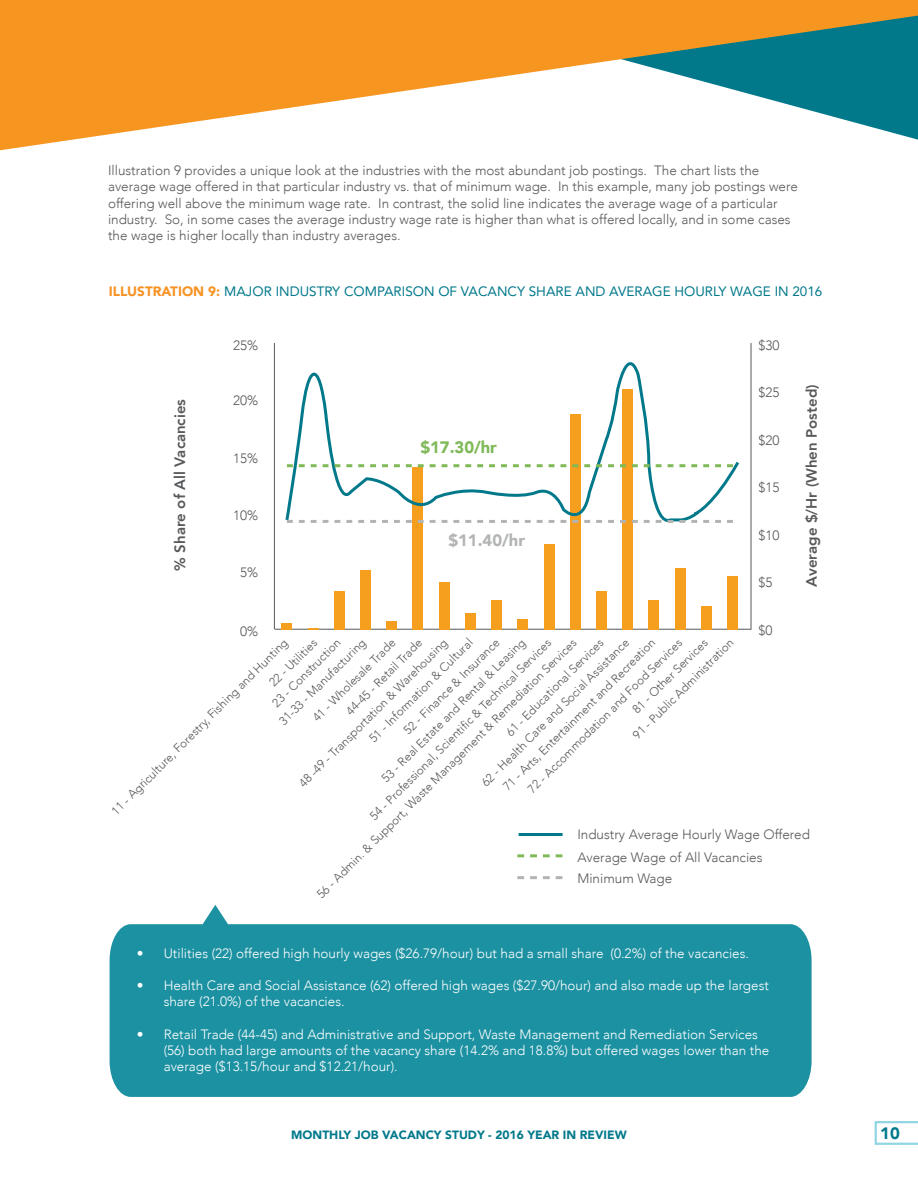
<style>
.page{position:relative;width:918px;height:1188px;background:#fff}
.page>*{position:absolute;margin:0;border:0;box-sizing:border-box;transform-origin:0 0}
.t1{font:900 16.5px "Avenir";color:#7fb958}
.t2{font:900 16.5px "Avenir";color:#b2b4b3}
.t3{font:900 16.5px "Avenir";color:#02798b}
.t4{font:800 15px "Avenir";color:#57585a}
.t5{font:300 13.5px/16.2px "Avenir";color:#57585a}
.t6{font:300 13.5px/16.2px "Avenir";color:#fff}
.t7{font:13.5px "Avenir LT Std";color:#02798b}
.t8{font:300 12px "Avenir";color:#57585a}
.t9{font:900 12px "Avenir";color:#02798b}
.s1{font-weight:900;color:#f79324}
</style>
<div class="page">
<svg style="left:875px;top:1121px;width:43px;height:24px"></svg>
<svg style="left:0;top:0;width:918px;height:150px;fill:#f79521"></svg>
<hr style="left:274px;top:343px;width:1px;height:286px;background:#57585a">
<hr style="left:751px;top:343px;width:1px;height:286px;background:#57585a">
<hr style="left:275px;top:629px;width:476px;height:1px;background:#57585a">
<div style="left:282px;top:623px;width:10px;height:7px;background:#f69e1d"></div>
<div style="left:334px;top:591px;width:11px;height:39px;background:#f69e1d"></div>
<div style="left:386px;top:621px;width:11px;height:9px;background:#f69e1d"></div>
<div style="left:413px;top:467px;width:10px;height:163px;background:#f69e1d"></div>
<div style="left:439px;top:582px;width:11px;height:48px;background:#f69e1d"></div>
<div style="left:465px;top:613px;width:11px;height:17px;background:#f69e1d"></div>
<div style="left:491px;top:600px;width:11px;height:30px;background:#f69e1d"></div>
<div style="left:518px;top:619px;width:10px;height:11px;background:#f69e1d"></div>
<div style="left:544px;top:544px;width:10px;height:86px;background:#f69e1d"></div>
<div style="left:570px;top:414px;width:11px;height:216px;background:#f69e1d"></div>
<div style="left:596px;top:591px;width:11px;height:39px;background:#f69e1d"></div>
<div style="left:622px;top:389px;width:11px;height:241px;background:#f69e1d"></div>
<div style="left:649px;top:600px;width:10px;height:30px;background:#f69e1d"></div>
<div style="left:675px;top:568px;width:10px;height:62px;background:#f69e1d"></div>
<div style="left:701px;top:606px;width:11px;height:24px;background:#f69e1d"></div>
<div style="left:727px;top:576px;width:11px;height:54px;background:#f69e1d"></div>
<div style="left:360px;top:570px;width:11px;height:60px;background:#f69e1d"></div>
<svg style="left:308px;top:628px;width:10px;height:2px"></svg>
<svg style="left:285px;top:362px;width:454px;height:167px"></svg>
<svg style="left:287px;top:464px;width:446px;height:3px"></svg>
<svg style="left:517px;top:854px;width:45px;height:3px"></svg>
<svg style="left:287px;top:520px;width:446px;height:3px"></svg>
<svg style="left:517px;top:876px;width:45px;height:3px"></svg>
<svg style="left:110px;top:905px;width:702px;height:192px;background:#339cab"></svg>
<hr style="left:519px;top:833px;width:44px;height:3px;background:#02798b">
<p class="t5" style="left:108px;top:162px;width:691px">Illustration 9 provides a unique look at the industries with the most abundant job postings. The chart lists the average wage offered in that particular industry vs. that of minimum wage. In this example, many job postings were offering well above the minimum wage rate. In contrast, the solid line indicates the average wage of a particular industry. So, in some cases the average industry wage rate is higher than what is offered locally, and in some cases the wage is higher locally than industry averages.</p>
<p class="t7" style="left:109px;top:283px;width:715px"><span class="s1">ILLUSTRATION 9:</span> MAJOR INDUSTRY COMPARISON OF VACANCY SHARE AND AVERAGE HOURLY WAGE IN 2016</p>
<p class="t4" style="left:168px;top:571px;width:173px;rotate:-90deg">% Share of All Vacancies</p>
<p class="t5" style="left:233px;top:337px;width:27px">25%</p>
<p class="t5" style="left:758px;top:337px;width:23px">$30</p>
<p class="t5" style="left:758px;top:385px;width:23px">$25</p>
<p class="t5" style="left:758px;top:432px;width:23px">$20</p>
<p class="t5" style="left:758px;top:480px;width:23px">$15</p>
<p class="t5" style="left:758px;top:527px;width:23px">$10</p>
<p class="t5" style="left:233px;top:392px;width:27px">20%</p>
<p class="t1" style="left:420px;top:433px;width:78px">$17.30/hr</p>
<p class="t5" style="left:233px;top:450px;width:27px">15%</p>
<p class="t5" style="left:233px;top:507px;width:27px">10%</p>
<p class="t2" style="left:448px;top:526px;width:78px">$11.40/hr</p>
<p class="t5" style="left:240px;top:565px;width:20px">5%</p>
<p class="t5" style="left:758px;top:575px;width:16px">$5</p>
<p class="t4" style="left:800px;top:587px;width:204px;rotate:-90deg">Average $/Hr (When Posted)</p>
<p class="t5" style="left:758px;top:622px;width:16px">$0</p>
<p class="t5" style="left:240px;top:623px;width:20px">0%</p>
<p class="t8" style="left:109px;top:808px;width:245px;rotate:-45deg">11 - Agriculture, Forestry, Fishing and Hunting</p>
<p class="t8" style="left:366px;top:735px;width:142px;rotate:-45deg">51 - Information &amp; Cultural</p>
<p class="t8" style="left:367px;top:813px;width:252px;rotate:-45deg">54 - Professional, Scientifi c &amp; Technical Services</p>
<p class="t8" style="left:266px;top:679px;width:64px;rotate:-45deg">22 - Utilities</p>
<p class="t8" style="left:314px;top:891px;width:363px;rotate:-45deg">56 - Admin. &amp; Support, Waste Management &amp; Remediation Services</p>
<p class="t8" style="left:503px;top:729px;width:134px;rotate:-45deg">61 - Educational Services</p>
<p class="t8" style="left:525px;top:786px;width:214px;rotate:-45deg">72 - Accommodation and Food Services</p>
<p class="t8" style="left:630px;top:707px;width:102px;rotate:-45deg">81 - Other Services</p>
<p class="t8" style="left:401px;top:727px;width:131px;rotate:-45deg">52 - Finance &amp; Insurance</p>
<p class="t8" style="left:310px;top:714px;width:113px;rotate:-45deg">41 - Wholesale Trade</p>
<p class="t8" style="left:343px;top:708px;width:104px;rotate:-45deg">44-45 - Retail Trade</p>
<p class="t8" style="left:479px;top:779px;width:205px;rotate:-45deg">62 - Health Care and Social Assistance</p>
<p class="t8" style="left:276px;top:718px;width:118px;rotate:-45deg">31-33 - Manufacturing</p>
<p class="t8" style="left:379px;top:775px;width:199px;rotate:-45deg">53 - Real Estate and Rental &amp; Leasing</p>
<p class="t8" style="left:296px;top:780px;width:206px;rotate:-45deg">48 -49 - Transportation &amp; Warehousing</p>
<p class="t8" style="left:269px;top:700px;width:93px;rotate:-45deg">23 - Construction</p>
<p class="t8" style="left:500px;top:784px;width:211px;rotate:-45deg">71 - Arts, Entertainment and Recreation</p>
<p class="t8" style="left:630px;top:732px;width:138px;rotate:-45deg">91 - Public Administration</p>
<p class="t5" style="left:577px;top:827px;width:234px">Industry Average Hourly Wage Offered</p>
<p class="t5" style="left:577px;top:847px;width:187px;line-height:21px">Average Wage of All Vacancies<br>Minimum Wage</p>
<p class="t6" style="left:137px;top:945px;width:614px">• Utilities (22) offered high hourly wages ($26.79/hour) but had a small share (0.2%) of the vacancies.</p>
<p class="t6" style="left:164px;top:977px;width:607px;text-indent:-27px">• Health Care and Social Assistance (62) offered high wages ($27.90/hour) and also made up the largest share (21.0%) of the vacancies.</p>
<p class="t6" style="left:164px;top:1026px;width:607px;text-indent:-27px">• Retail Trade (44-45) and Administrative and Support, Waste Management and Remediation Services (56) both had large amounts of the vacancy share (14.2% and 18.8%) but offered wages lower than the average ($13.15/hour and $12.21/hour).</p>
<p class="t9" style="left:291px;top:1124px;width:337px">MONTHLY JOB VACANCY STUDY - 2016 YEAR IN REVIEW</p>
<p class="t3" style="left:880px;top:1119px;width:21px">10</p>
</div>
